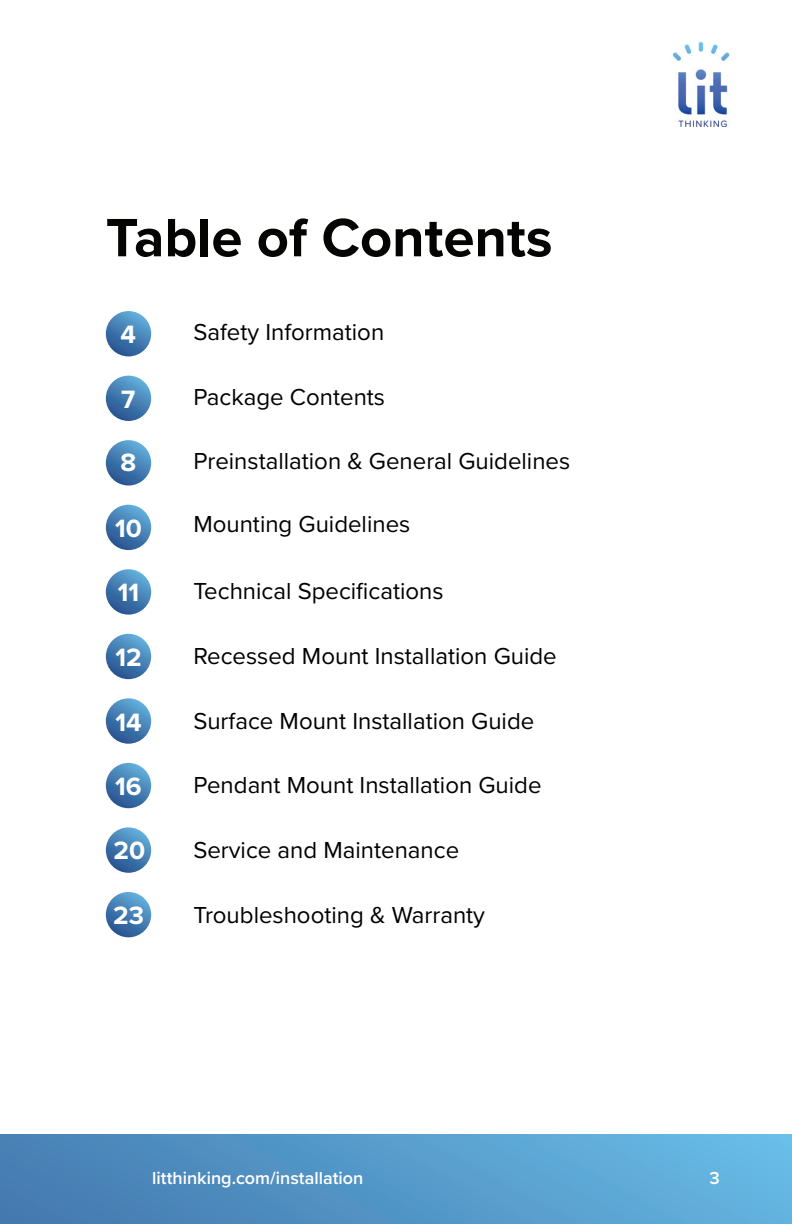
<style>
.page{position:relative;width:792px;height:1224px;background:#fff}
.page>*{position:absolute;margin:0;border:0;box-sizing:border-box;transform-origin:0 0}
.t1{font:700 56px "Proxima Nova";color:#040503}
.t2{font:700 26px "Proxima Nova";color:#fff}
.t3{font:24px "Proxima Nova";color:#000}
.t4{font:600 18px "Proxima Nova";color:#fff}
</style>
<div class="page">
<div style="left:0;top:1134px;width:792px;height:90px;background:linear-gradient(to right,#457bb0,#66b8e3)"></div>
<img style="left:672px;top:42px;width:58px;height:84px">
<svg style="left:106px;top:311px;width:45px;height:45px;background:#457fb4"></svg>
<svg style="left:106px;top:634px;width:45px;height:45px;background:#457fb3"></svg>
<svg style="left:106px;top:376px;width:45px;height:45px;background:#457fb3"></svg>
<svg style="left:106px;top:698px;width:45px;height:46px;background:#4881b4"></svg>
<svg style="left:106px;top:827px;width:45px;height:46px;background:#4881b4"></svg>
<svg style="left:106px;top:892px;width:45px;height:45px;background:#457fb3"></svg>
<svg style="left:106px;top:569px;width:45px;height:46px;background:#4881b4"></svg>
<svg style="left:106px;top:505px;width:45px;height:45px;background:#457fb3"></svg>
<svg style="left:106px;top:440px;width:45px;height:46px;background:#4881b4"></svg>
<svg style="left:106px;top:763px;width:45px;height:45px;background:#457fb3"></svg>
<h1 class="t1" style="left:106px;top:196px;width:448px">Table of Contents</h1>
<p class="t2" style="left:121px;top:315px;width:17px">4</p>
<p class="t3" style="left:193px;top:315px;width:192px">Safety Information</p>
<p class="t2" style="left:121px;top:380px;width:16px">7</p>
<p class="t3" style="left:193px;top:379px;width:193px">Package Contents</p>
<p class="t2" style="left:120px;top:443px;width:17px">8</p>
<p class="t3" style="left:193px;top:443px;width:378px">Preinstallation &amp; General Guidelines</p>
<p class="t2" style="left:115px;top:509px;width:28px">10</p>
<p class="t3" style="left:193px;top:506px;width:218px">Mounting Guidelines</p>
<p class="t2" style="left:118px;top:573px;width:23px">11</p>
<p class="t3" style="left:193px;top:573px;width:252px">Technical Specifications</p>
<p class="t2" style="left:115px;top:638px;width:28px">12</p>
<p class="t3" style="left:193px;top:638px;width:365px">Recessed Mount Installation Guide</p>
<p class="t2" style="left:115px;top:703px;width:28px">14</p>
<p class="t3" style="left:193px;top:703px;width:342px">Surface Mount Installation Guide</p>
<p class="t2" style="left:115px;top:767px;width:28px">16</p>
<p class="t3" style="left:193px;top:768px;width:350px">Pendant Mount Installation Guide</p>
<p class="t2" style="left:114px;top:831px;width:33px">20</p>
<p class="t3" style="left:193px;top:832px;width:267px">Service and Maintenance</p>
<p class="t2" style="left:113px;top:895px;width:32px">23</p>
<p class="t3" style="left:193px;top:897px;width:293px">Troubleshooting &amp; Warranty</p>
<p class="t4" style="left:152px;top:1165px;width:212px">litthinking.com/installation</p>
<p class="t4" style="left:710px;top:1165px;width:12px">3</p>
</div>
